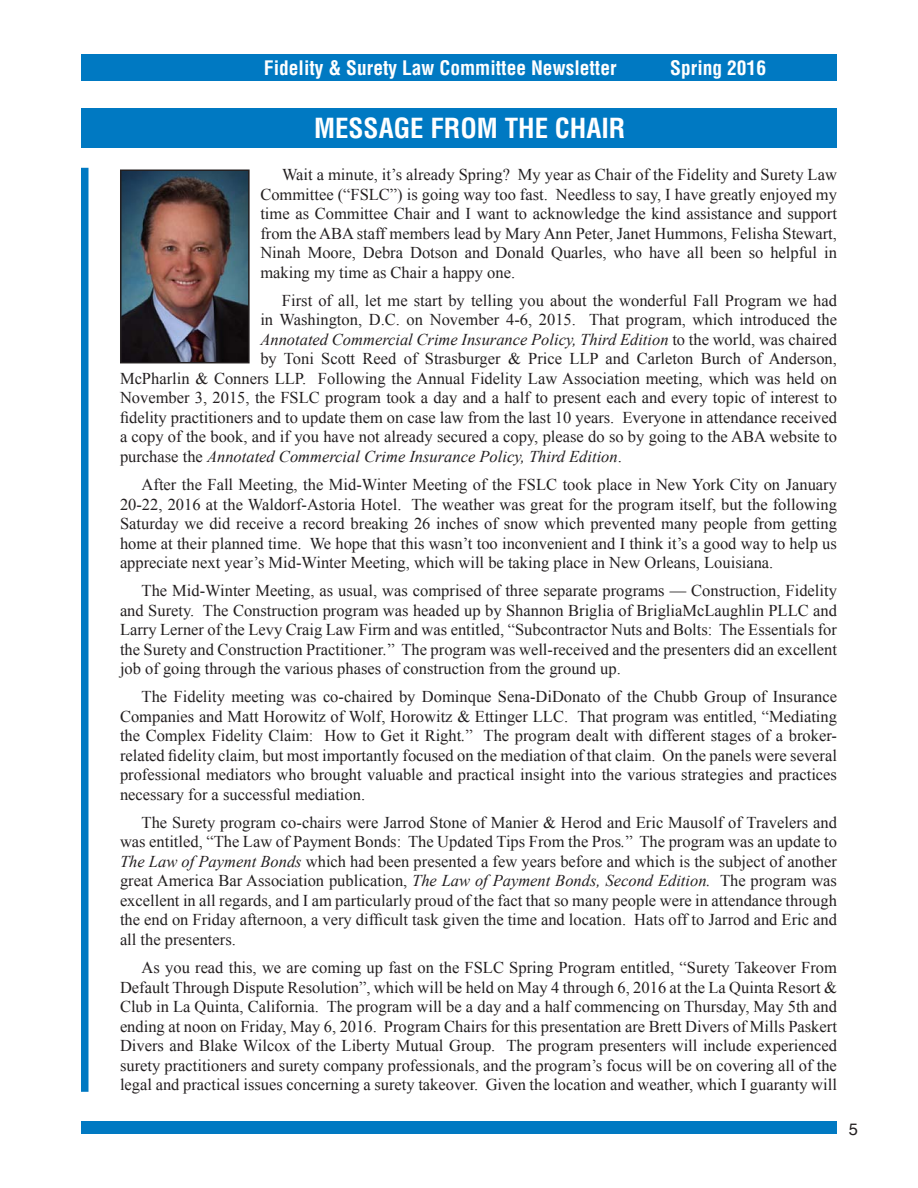
<style>
.page{position:relative;width:918px;height:1188px;background:#fff}
.page>*{position:absolute;margin:0;border:0;box-sizing:border-box;transform-origin:0 0}
.t1{font:700 condensed 27px "Helvetica";color:#fff}
.t2{font:700 condensed 19.5px "Helvetica";color:#fff}
._2_0sp_0_5{font:16.5px/19.5px "Times New Roman";color:#231f20;text-align:justify}
._2_0sp_0_5-2{font:italic 16.5px "Times New Roman";color:#231f20}
.t3{font:16.5px "Helvetica";color:#231f20}
.s1{font-style:normal}
.s2{font-style:italic}
</style>
<div class="page">
<div style="left:81px;top:54px;width:756px;height:27px;background:#0079c2"></div>
<div style="left:81px;top:1122px;width:756px;height:12px;background:#0079c2"></div>
<div style="left:81px;top:108px;width:756px;height:39px;background:#0079c2"></div>
<img style="left:123px;top:173px;width:124px;height:187px">
<div style="left:120px;top:170px;width:130px;height:193px;border:2px solid #231f20"></div>
<div style="left:81px;top:168px;width:7px;height:924px;background:#0079c2"></div>
<p class="t2" style="left:264px;top:56px;width:354px">Fidelity &amp; Surety Law Committee Newsletter</p>
<p class="t2" style="left:670px;top:56px;width:97px">Spring 2016</p>
<p class="t1" style="left:314px;top:112px;width:313px">MESSAGE FROM THE CHAIR</p>
<p class="_2_0sp_0_5" style="left:260px;top:165px;width:578px;text-indent:22px">Wait a minute, it’s already Spring? My year as Chair of the Fidelity and Surety Law Committee (“FSLC”) is going way too fast. Needless to say, I have greatly enjoyed my time as Committee Chair and I want to acknowledge the kind assistance and support from the ABA staff members lead by Mary Ann Peter, Janet Hummons, Felisha Stewart, Ninah Moore, Debra Dotson and Donald Quarles, who have all been so helpful in making my time as Chair a happy one.</p>
<p class="_2_0sp_0_5" style="left:282px;top:290px;width:557px">First of all, let me start by telling you about the wonderful Fall Program we had</p>
<p class="_2_0sp_0_5" style="left:260px;top:310px;width:578px">in Washington, D.C. on November 4-6, 2015. That program, which introduced the</p>
<p class="_2_0sp_0_5-2" style="left:260px;top:328px;width:578px">Annotated Commercial Crime Insurance Policy, Third Edition <span class="s1">to the world, was chaired</span></p>
<p class="_2_0sp_0_5" style="left:260px;top:349px;width:578px">by Toni Scott Reed of Strasburger &amp; Price LLP and Carleton Burch of Anderson,</p>
<p class="_2_0sp_0_5" style="left:120px;top:368px;width:719px">McPharlin &amp; Conners LLP. Following the Annual Fidelity Law Association meeting, which was held on</p>
<p class="_2_0sp_0_5" style="left:120px;top:388px;width:718px">November 3, 2015, the FSLC program took a day and a half to present each and every topic of interest to</p>
<p class="_2_0sp_0_5" style="left:120px;top:407px;width:719px">fidelity practitioners and to update them on case law from the last 10 years. Everyone in attendance received</p>
<p class="_2_0sp_0_5" style="left:120px;top:427px;width:719px">a copy of the book, and if you have not already secured a copy, please do so by going to the ABA website to</p>
<p class="_2_0sp_0_5-2" style="left:120px;top:445px;width:503px"><span class="s1">purchase the</span> Annotated Commercial Crime Insurance Policy, Third Edition<span class="s1">.</span></p>
<p class="_2_0sp_0_5" style="left:120px;top:474px;width:719px;text-indent:22px">After the Fall Meeting, the Mid-Winter Meeting of the FSLC took place in New York City on January 20-22, 2016 at the Waldorf-Astoria Hotel. The weather was great for the program itself, but the following Saturday we did receive a record breaking 26 inches of snow which prevented many people from getting home at their planned time. We hope that this wasn’t too inconvenient and I think it’s a good way to help us appreciate next year’s Mid-Winter Meeting, which will be taking place in New Orleans, Louisiana.</p>
<p class="_2_0sp_0_5" style="left:120px;top:581px;width:719px;text-indent:22px">The Mid-Winter Meeting, as usual, was comprised of three separate programs — Construction, Fidelity and Surety. The Construction program was headed up by Shannon Briglia of BrigliaMcLaughlin PLLC and Larry Lerner of the Levy Craig Law Firm and was entitled, “Subcontractor Nuts and Bolts: The Essentials for the Surety and Construction Practitioner<span class="s2">.</span>” The program was well-received and the presenters did an excellent job of going through the various phases of construction from the ground up.</p>
<p class="_2_0sp_0_5" style="left:120px;top:687px;width:719px;text-indent:22px">The Fidelity meeting was co-chaired by Dominque Sena-DiDonato of the Chubb Group of Insurance Companies and Matt Horowitz of Wolf, Horowitz &amp; Ettinger LLC. That program was entitled, “Mediating the Complex Fidelity Claim: How to Get it Right<span class="s2">.</span>” The program dealt with different stages of a broker&shy;related fidelity claim, but most importantly focused on the mediation of that claim. On the panels were several professional mediators who brought valuable and practical insight into the various strategies and practices necessary for a successful mediation.</p>
<p class="_2_0sp_0_5" style="left:120px;top:812px;width:719px;text-indent:22px">The Surety program co-chairs were Jarrod Stone of Manier &amp; Herod and Eric Mausolf of Travelers and was entitled, “The Law of Payment Bonds: The Updated Tips From the Pros<span class="s2">.</span>” The program was an update to <span class="s2">The Law of Payment Bonds</span> which had been presented a few years before and which is the subject of another great America Bar Association publication, <span class="s2">The Law of Payment Bonds, Second Edition.</span> The program was excellent in all regards, and I am particularly proud of the fact that so many people were in attendance through the end on Friday afternoon, a very difficult task given the time and location. Hats off to Jarrod and Eric and all the presenters.</p>
<p class="_2_0sp_0_5" style="left:120px;top:958px;width:719px;text-indent:22px">As you read this, we are coming up fast on the FSLC Spring Program entitled, “Surety Takeover From Default Through Dispute Resolution”, which will be held on May 4 through 6, 2016 at the La Quinta Resort &amp; Club in La Quinta, California. The program will be a day and a half commencing on Thursday, May 5th and ending at noon on Friday, May 6, 2016. Program Chairs for this presentation are Brett Divers of Mills Paskert Divers and Blake Wilcox of the Liberty Mutual Group. The program presenters will include experienced surety practitioners and surety company professionals, and the program’s focus will be on covering all of the legal and practical issues concerning a surety takeover. Given the location and weather, which I guaranty will</p>
<p class="t3" style="left:849px;top:1116px;width:11px">5</p>
</div>
